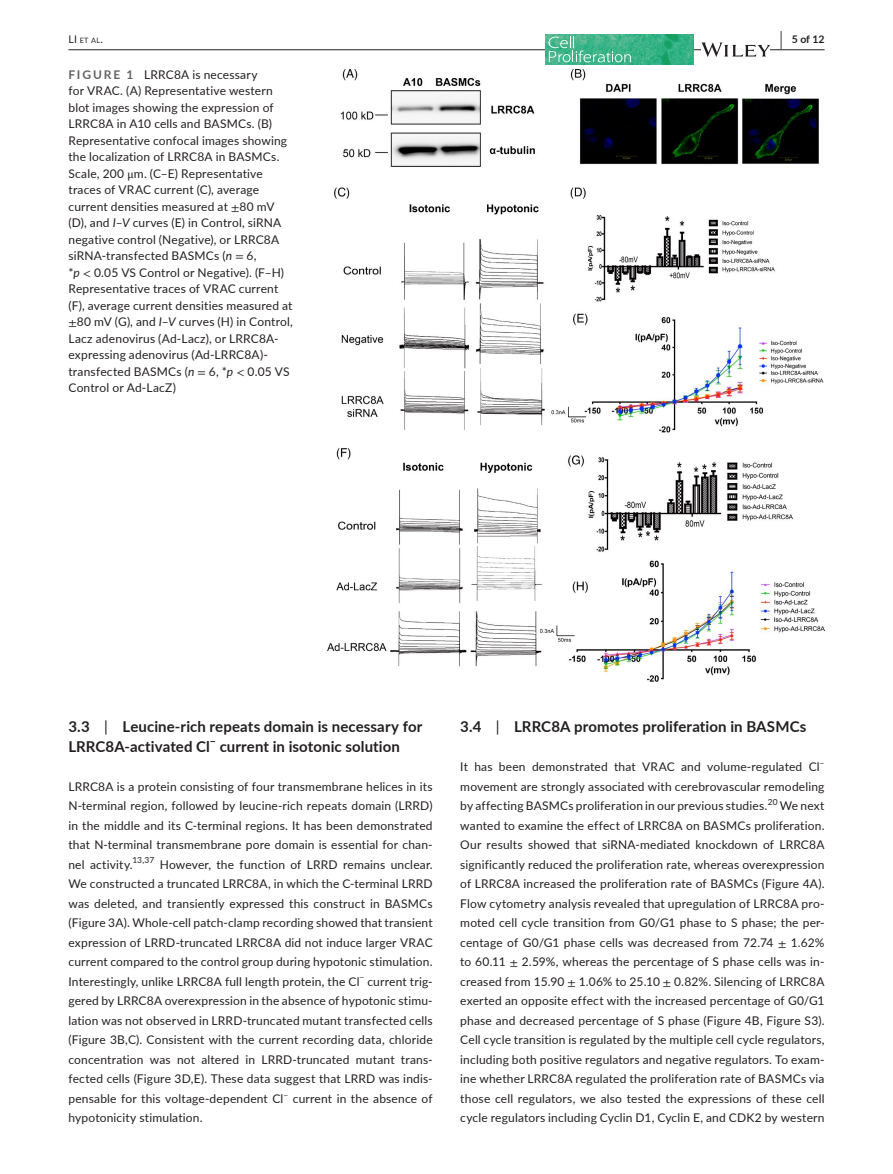
<style>
.page{position:relative;width:893px;height:1174px;background:#fff}
.page>*{position:absolute;margin:0;border:0;box-sizing:border-box;transform-origin:0 0}
.t1{font:700 15px/19.5px "Lato";letter-spacing:.005em;color:#231f20}
.t2{font:12px/19.5px "Lato";letter-spacing:.015em;color:#231f20;text-align:justify}
.t3{font:700 10.5px "Lato";color:#231f20}
.t4{font:8.4px "Lato";color:#231f20}
.t5{font:7.35px "Lato";color:#231f20}
.s1{font-size:10.5px}
.s2{font-size:19.5px}
.s3{font-weight:700;color:#636366}
.s4{font-family:"STIX"}
.s5{font-style:italic}
.s6{font-weight:400}
</style>
<div class="page">
<hr style="left:68px;top:49px;width:756px;height:1px;background:#231f20">
<img style="left:545px;top:35px;width:149px;height:30px">
<svg style="left:548px;top:36px;width:83px;height:27px;background:#59be99"></svg>
<svg style="left:701px;top:42px;width:69px;height:15px"></svg>
<img style="left:327px;top:69px;width:497px;height:612px">
<p class="t5" style="left:68px;top:35px;width:36px"><span class="s1">LI</span> et al<span class="s1">.</span></p>
<p class="t3" style="left:780px;top:31px;width:46px"><span class="s2">|</span> 5 of 12</p>
<p class="t2" style="left:68px;top:66px;width:226px;line-height:16.5px;text-align:left"><span class="s3">FIGURE 1</span> LRRC8A is necessary<br>for VRAC. (A) Representative western blot images showing the expression of LRRC8A in A10 cells and BASMCs. (B)<br>Representative confocal images showing the localization of LRRC8A in BASMCs.<br>Scale, 200 <span class="s4">μ</span>m. (C–E) Representative traces of VRAC current (C), average current densities measured at <span class="s4">±</span>80 mV (D), and <span class="s5">I</span>–<span class="s5">V</span> curves (E) in Control, siRNA negative control (Negative), or LRRC8A siRNA-transfected BASMCs (<span class="s5">n</span> <span class="s4">=</span> 6,<br>*<span class="s5">p</span> <span class="s4">&lt;</span> 0.05 VS Control or Negative). (F–H)<br>Representative traces of VRAC current (F), average current densities measured at <span class="s4">±</span>80 mV (G), and <span class="s5">I</span>–<span class="s5">V</span> curves (H) in Control, Lacz adenovirus (Ad-Lacz), or LRRC8A&shy;expressing adenovirus (Ad-LRRC8A)- transfected BASMCs (<span class="s5">n</span> <span class="s4">=</span> 6, *<span class="s5">p</span> <span class="s4">&lt;</span> 0.05 VS Control or Ad-LacZ)</p>
<p class="t1" style="left:68px;top:716px;width:356px">3.3 <span class="s6">|</span> Leucine-rich repeats domain is necessary for<br>LRRC8A-activated Cl</p>
<p class="t3" style="left:210px;top:733px;width:8px">−</p>
<p class="t1" style="left:220px;top:736px;width:182px">current in isotonic solution</p>
<p class="t2" style="left:68px;top:776px;width:366px">LRRC8A is a protein consisting of four transmembrane helices in its N-terminal region, followed by leucine-rich repeats domain (LRRD) in the middle and its C-terminal regions. It has been demonstrated that N-terminal transmembrane pore domain is essential for chan&shy;nel activity.</p>
<p class="t4" style="left:132px;top:854px;width:23px">13,37</p>
<p class="t2" style="left:68px;top:854px;width:366px;text-indent:91px">However, the function of LRRD remains unclear.<br>We constructed a truncated LRRC8A, in which the C-terminal LRRD was deleted, and transiently expressed this construct in BASMCs (Figure 3A). Whole-cell patch-clamp recording showed that transient expression of LRRD-truncated LRRC8A did not induce larger VRAC current compared to the control group during hypotonic stimulation.<br>Interestingly, unlike LRRC8A full length protein, the Cl<sup>−</sup> current trig&shy;gered by LRRC8A overexpression in the absence of hypotonic stimu&shy;lation was not observed in LRRD-truncated mutant transfected cells (Figure 3B,C). Consistent with the current recording data, chloride concentration was not altered in LRRD-truncated mutant trans&shy;fected cells (Figure 3D,E). These data suggest that LRRD was indis&shy;pensable for this voltage-dependent Cl<sup>−</sup> current in the absence of hypotonicity stimulation.</p>
<p class="t1" style="left:460px;top:716px;width:348px">3.4 <span class="s6">|</span> LRRC8A promotes proliferation in BASMCs</p>
<p class="t2" style="left:460px;top:756px;width:361px">It has been demonstrated that VRAC and volume-regulated Cl</p>
<p class="t4" style="left:820px;top:757px;width:6px">−</p>
<p class="t2" style="left:460px;top:776px;width:366px">movement are strongly associated with cerebrovascular remodeling by affecting BASMCs proliferation in our previous studies.<sup>20</sup> We next wanted to examine the effect of LRRC8A on BASMCs proliferation.<br>Our results showed that siRNA-mediated knockdown of LRRC8A significantly reduced the proliferation rate, whereas overexpression of LRRC8A increased the proliferation rate of BASMCs (Figure 4A).<br>Flow cytometry analysis revealed that upregulation of LRRC8A pro&shy;moted cell cycle transition from G0/G1 phase to S phase; the per&shy;centage of G0/G1 phase cells was decreased from 72.74 <span class="s4">±</span> 1.62% to 60.11 <span class="s4">±</span> 2.59%, whereas the percentage of S phase cells was in&shy;creased from 15.90 <span class="s4">±</span> 1.06% to 25.10 <span class="s4">±</span> 0.82%. Silencing of LRRC8A exerted an opposite effect with the increased percentage of G0/G1 phase and decreased percentage of S phase (Figure 4B, Figure S3).<br>Cell cycle transition is regulated by the multiple cell cycle regulators, including both positive regulators and negative regulators. To exam&shy;ine whether LRRC8A regulated the proliferation rate of BASMCs via those cell regulators, we also tested the expressions of these cell cycle regulators including Cyclin D1, Cyclin E, and CDK2 by western</p>
</div>
